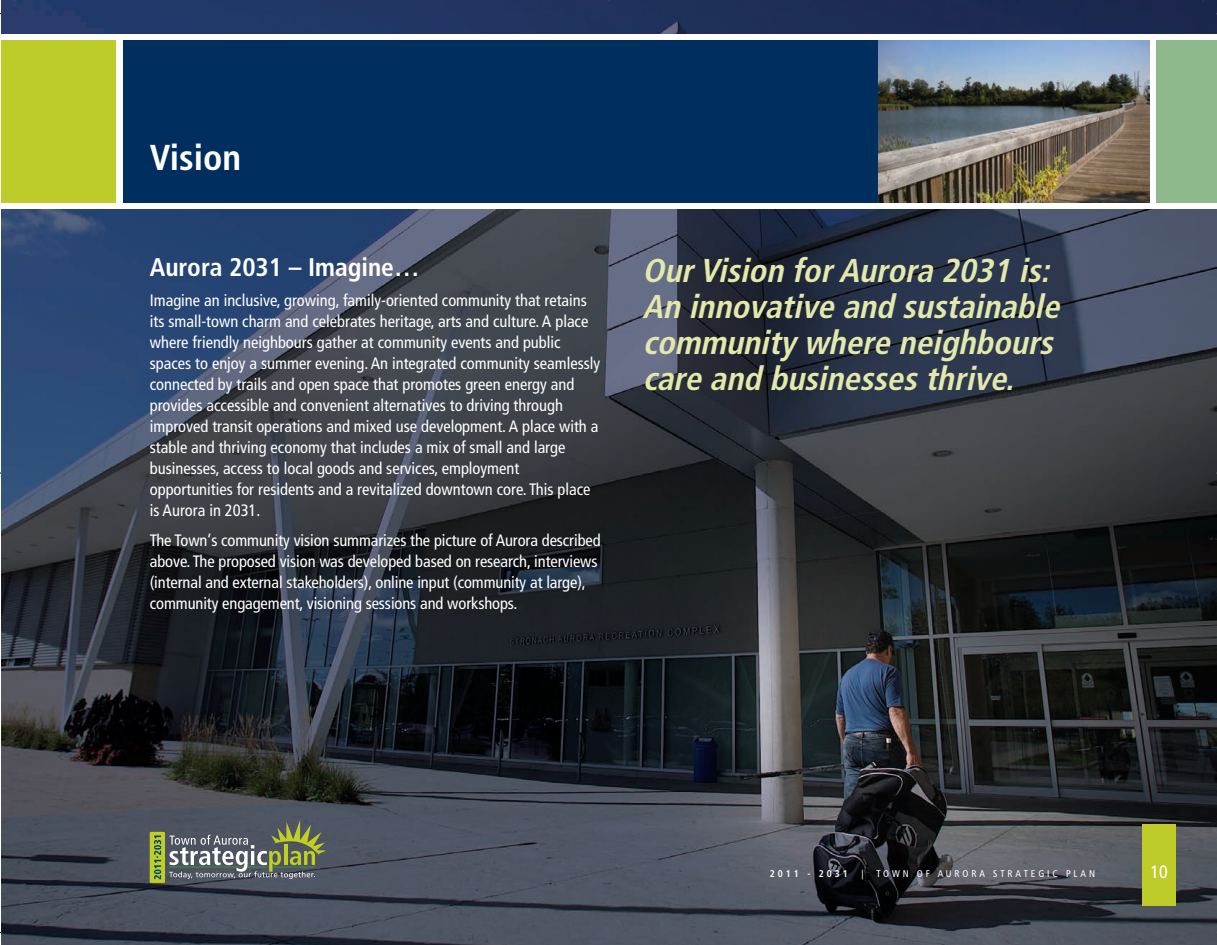
<style>
.page{position:relative;width:1217px;height:945px;background:#fff}
.page>*{position:absolute;margin:0;border:0;box-sizing:border-box;transform-origin:0 0}
.t1{font:700 condensed 36px "Frutiger";color:#fff}
.t2{font:italic 700 condensed 33px/36px "Frutiger";color:#e3e8ab}
.t3{font:700 condensed 25.5px "Frutiger";color:#fff}
.t4{font:condensed 18px "Frutiger";color:#fff}
.t5{font:condensed 16.5px/21px "Frutiger";color:#fff}
.t6{font:condensed 9.75px "Frutiger";letter-spacing:.3em;color:#fff}
.t7{font:700 condensed 9.75px "Frutiger";letter-spacing:.3em;color:#fff}
</style>
<div class="page">
<img style="left:1px;top:0;width:1215px;height:944px">
<div style="left:1px;top:34px;width:1215px;height:175px;background:#fff"></div>
<div style="left:1142px;top:823px;width:34px;height:82px;background:#becc2a"></div>
<svg style="left:150px;top:819px;width:176px;height:63px;background:#6d7567"></svg>
<div style="left:123px;top:41px;width:755px;height:162px;background:#002e5e"></div>
<img style="left:878px;top:41px;width:271px;height:162px">
<div style="left:1px;top:41px;width:115px;height:162px;background:#becc2a"></div>
<img style="left:1216px;top:41px;width:1px;height:162px">
<div style="left:1156px;top:41px;width:60px;height:162px;background:#8eb98c"></div>
<hr style="left:588px;top:0;width:42px;height:1px;background:#000">
<hr style="left:0;top:452px;width:1px;height:42px;background:#000">
<hr style="left:1216px;top:452px;width:1px;height:42px;background:#000">
<h1 class="t1" style="left:150px;top:142px;width:93px">Vision</h1>
<h3 class="t3" style="left:150px;top:257px;width:271px">Aurora 2031 – Imagine…</h3>
<p class="t5" style="left:150px;top:291px;width:452px">Imagine an inclusive, growing, family-oriented community that retains its small-town charm and celebrates heritage, arts and culture. A place where friendly neighbours gather at community events and public spaces to enjoy a summer evening. An integrated community seamlessly connected by trails and open space that promotes green energy and provides accessible and convenient alternatives to driving through improved transit operations and mixed use development. A place with a stable and thriving economy that includes a mix of small and large businesses, access to local goods and services, employment opportunities for residents and a revitalized downtown core. This place is Aurora in 2031.</p>
<p class="t5" style="left:150px;top:531px;width:452px">The Town’s community vision summarizes the picture of Aurora described above. The proposed vision was developed based on research, interviews (internal and external stakeholders), online input (community at large), community engagement, visioning sessions and workshops.</p>
<h2 class="t2" style="left:643px;top:255px;width:425px">OurVision forAurora 2031 is:<br>An innovative and sustainable community where neighbours care and businesses thrive.</h2>
<p class="t7" style="left:770px;top:870px;width:79px">2011 - 2031</p>
<p class="t6" style="left:861px;top:870px;width:4px">|</p>
<p class="t6" style="left:876px;top:870px;width:220px">TOWN OF AURORA STRATEGIC PLAN</p>
<p class="t4" style="left:1150px;top:864px;width:19px">10</p>
</div>
